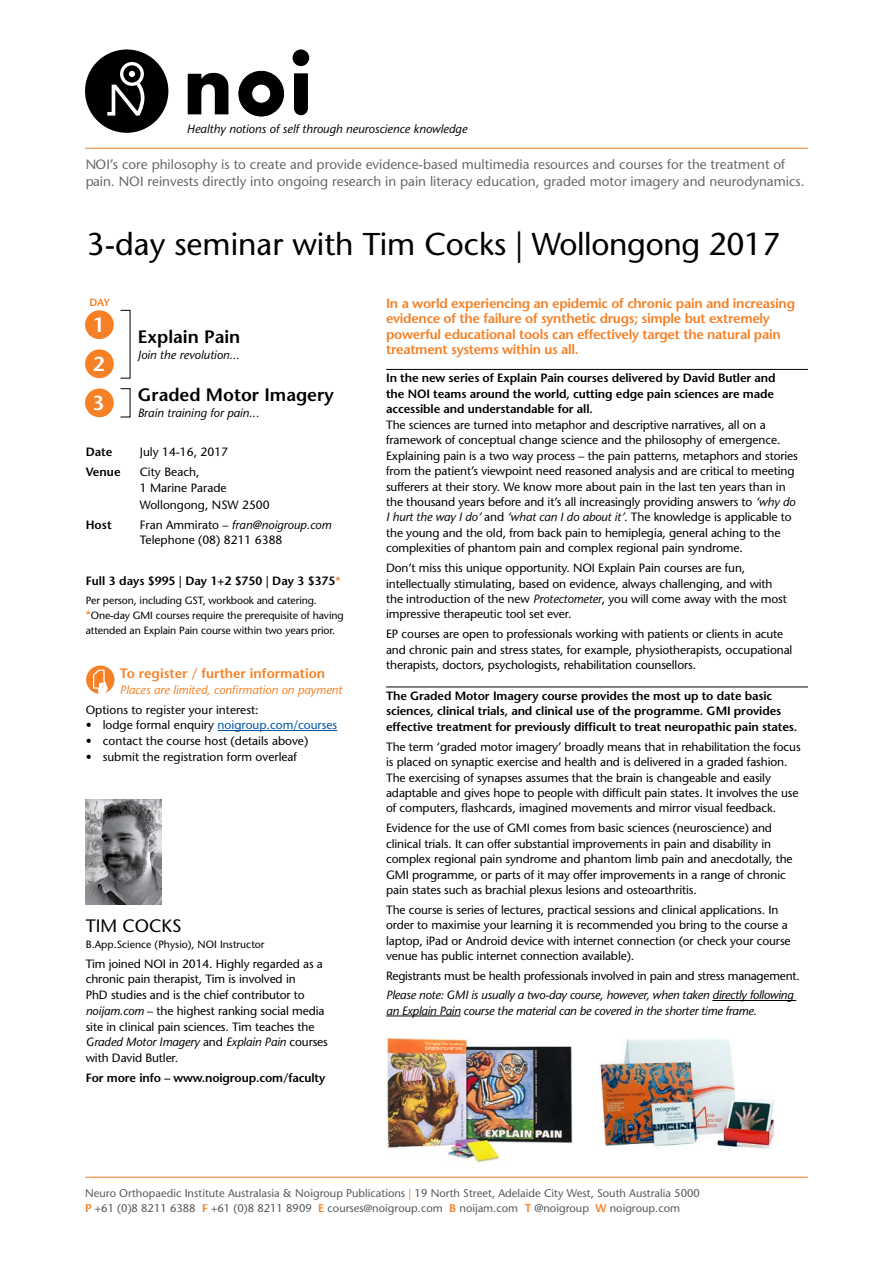
<style>
.page{position:relative;width:893px;height:1263px;background:#fff}
.page>*{position:absolute;margin:0;border:0;box-sizing:border-box;transform-origin:0 0}
.t1{font:31.5px "Stone Sans";color:#000}
.t2{font:600 20.25px/38.8px "Stone Sans";color:#fff;text-align:justify}
.t3{font:600 18px "Stone Sans";color:#000}
.t4{font:18px "Stone Sans";color:#000}
.t5{font:13.5px/16.2px "Stone Sans";color:#000}
.t6{font:600 13.5px/15.5px "Stone Sans";letter-spacing:-.02em;color:#f58025}
.t7{font:600 13.5px "Stone Sans";color:#f58025}
.t8{font:12px/15.5px "Stone Sans";letter-spacing:-.01em;color:#000}
.t9{font:600 12px/15.5px "Stone Sans";letter-spacing:-.01em;color:#000}
.t10{font:italic 12px/15.5px "Stone Sans";letter-spacing:-.02em;color:#000}
.t11{font:italic 12px "Stone Sans";color:#000}
.t12{font:12px "Stone Sans";color:#0054a4}
.t13{font:italic 12px "Stone Sans";color:#f58025}
.t14{font:11.1px/15.6px "Stone Sans";color:#58595b}
.t15{font:10.5px/15px "Stone Sans";letter-spacing:-.01em;color:#000}
.t16{font:600 10.5px "Stone Sans";color:#f58025}
.s1{font-style:italic}
.s2{color:#f58025}
.s3{font-size:12px;color:#f58025}
.s4{color:#000}
.s5{font-weight:600;color:#f58025}
.s6{font-size:10.5px}
</style>
<div class="page">
<hr style="left:85px;top:1177px;width:723px;height:1px;background:#f58025">
<hr style="left:85px;top:148px;width:723px;height:1px;background:#f58025">
<svg style="left:188px;top:73px;width:40px;height:41px"></svg>
<svg style="left:293px;top:49px;width:16px;height:66px"></svg>
<svg style="left:239px;top:71px;width:45px;height:45px"></svg>
<div style="left:251px;top:84px;width:20px;height:19px;border:1px solid #000;border-radius:50%"></div>
<div style="left:85px;top:49px;width:83px;height:84px;background:#000;border-radius:50%"></div>
<svg style="left:107px;top:62px;width:37px;height:54px"></svg>
<hr style="left:218px;top:730px;width:119px;height:1px;background:#0054a4">
<hr style="left:386px;top:369px;width:422px;height:1px;background:#000">
<hr style="left:386px;top:687px;width:422px;height:1px;background:#000">
<hr style="left:712px;top:1000px;width:84px;height:1px;background:#000">
<hr style="left:386px;top:1016px;width:74px;height:1px;background:#000">
<img style="left:386px;top:1037px;width:186px;height:126px">
<div style="left:85px;top:310px;width:29px;height:29px;background:#f58025;border-radius:50%"></div>
<div style="left:85px;top:349px;width:29px;height:29px;background:#f58025;border-radius:50%"></div>
<div style="left:85px;top:388px;width:29px;height:29px;background:#f58025;border-radius:50%"></div>
<img style="left:85px;top:800px;width:77px;height:105px">
<img style="left:600px;top:1039px;width:175px;height:110px">
<div style="left:86px;top:665px;width:28px;height:29px;background:#f58025;border-radius:50%"></div>
<svg style="left:92px;top:669px;width:16px;height:25px"></svg>
<p class="t11" style="left:187px;top:122px;width:282px">Healthy notions of self through neuroscience knowledge</p>
<p class="t5" style="left:85px;top:157px;width:721px">NOI’s core philosophy is to create and provide evidence-based multimedia resources and courses for the treatment of pain. NOI reinvests directly into ongoing research in pain literacy education, graded motor imagery and neurodynamics.</p>
<h1 class="t1" style="left:87px;top:225px;width:695px">3-day seminar with Tim Cocks | Wollongong 2017</h1>
<p class="t16" style="left:89px;top:296px;width:22px">DAY</p>
<h2 class="t2" style="left:93px;top:305px;width:13px">1<br>2<br>3</h2>
<h3 class="t3" style="left:138px;top:326px;width:104px">Explain Pain</h3>
<p class="t11" style="left:138px;top:348px;width:103px">Join the revolution...</p>
<h3 class="t3" style="left:138px;top:384px;width:198px">Graded Motor Imagery</h3>
<p class="t11" style="left:138px;top:406px;width:123px">Brain training for pain...</p>
<p class="t9" style="left:86px;top:444px;width:28px">Date</p>
<p class="t8" style="left:140px;top:444px;width:90px">July 14-16, 2017</p>
<p class="t9" style="left:86px;top:464px;width:36px">Venue</p>
<p class="t8" style="left:140px;top:463px;width:131px;line-height:16.5px">City Beach,<br>1 Marine Parade<br>Wollongong, NSW 2500</p>
<p class="t9" style="left:86px;top:517px;width:27px">Host</p>
<p class="t8" style="left:140px;top:516px;width:193px">Fran Ammirato – <span class="s1">fran@noigroup.com<br></span>Telephone (08) 8211 6388</p>
<p class="t9" style="left:86px;top:573px;width:256px">Full 3 days $995 | Day 1+2 $750 | Day 3 $375<span class="s2">*</span></p>
<p class="t15" style="left:86px;top:593px;width:259px">Per person, including GST, workbook and catering. <span class="s3">*</span>One-day GMI courses require the prerequisite of having attended an Explain Pain course within two years prior.</p>
<p class="t7" style="left:120px;top:665px;width:207px">To register / further information</p>
<p class="t13" style="left:120px;top:682px;width:224px">Places are limited, confirmation on payment</p>
<p class="t8" style="left:86px;top:702px;width:174px">Options to register your interest:</p>
<p class="t12" style="left:86px;top:718px;width:253px"><span class="s4">• lodge formal enquiry</span> noigroup.com/courses</p>
<p class="t8" style="left:86px;top:733px;width:224px">• contact the course host (details above)</p>
<p class="t8" style="left:86px;top:749px;width:213px">• submit the registration form overleaf</p>
<h3 class="t4" style="left:86px;top:915px;width:97px">TIM COCKS</h3>
<p class="t15" style="left:86px;top:936px;width:180px">B.App.Science (Physio), NOI Instructor</p>
<p class="t8" style="left:86px;top:955px;width:244px">Tim joined NOI in 2014. Highly regarded as a chronic pain therapist, Tim is involved in<br>PhD studies and is the chief contributor to <span class="s1">noijam.com</span> – the highest ranking social media site in clinical pain sciences. Tim teaches the <span class="s1">Graded Motor Imagery</span> and <span class="s1">Explain Pain</span> courses with David Butler.</p>
<p class="t9" style="left:86px;top:1070px;width:241px">For more info – www.noigroup.com/faculty</p>
<p class="t6" style="left:386px;top:295px;width:410px">In a world experiencing an epidemic of chronic pain and increasing evidence of the failure of synthetic drugs; simple but extremely powerful educational tools can effectively target the natural pain treatment systems within us all.</p>
<p class="t9" style="left:386px;top:370px;width:391px">In the new series of Explain Pain courses delivered by David Butler and the NOI teams around the world, cutting edge pain sciences are made accessible and understandable for all.</p>
<p class="t8" style="left:386px;top:417px;width:413px">The sciences are turned into metaphor and descriptive narratives, all on a framework of conceptual change science and the philosophy of emergence.<br>Explaining pain is a two way process – the pain patterns, metaphors and stories from the patient’s viewpoint need reasoned analysis and are critical to meeting sufferers at their story. We know more about pain in the last ten years than in the thousand years before and it’s all increasingly providing answers to <span class="s1">‘why do I hurt the way I do’</span> and <span class="s1">‘what can I do about it’</span>. The knowledge is applicable to the young and the old, from back pain to hemiplegia, general aching to the complexities of phantom pain and complex regional pain syndrome.</p>
<p class="t8" style="left:386px;top:560px;width:402px">Don’t miss this unique opportunity. NOI Explain Pain courses are fun, intellectually stimulating, based on evidence, always challenging, and with the introduction of the new <span class="s1">Protectometer</span>, you will come away with the most impressive therapeutic tool set ever.</p>
<p class="t8" style="left:386px;top:626px;width:408px">EP courses are open to professionals working with patients or clients in acute and chronic pain and stress states, for example, physiotherapists, occupational therapists, doctors, psychologists, rehabilitation counsellors.</p>
<p class="t9" style="left:386px;top:688px;width:413px">The Graded Motor Imagery course provides the most up to date basic sciences, clinical trials, and clinical use of the programme. GMI provides effective treatment for previously difficult to treat neuropathic pain states.</p>
<p class="t8" style="left:386px;top:739px;width:416px">The term ‘graded motor imagery’ broadly means that in rehabilitation the focus is placed on synaptic exercise and health and is delivered in a graded fashion.<br>The exercising of synapses assumes that the brain is changeable and easily adaptable and gives hope to people with difficult pain states. It involves the use of computers, flashcards, imagined movements and mirror visual feedback.</p>
<p class="t8" style="left:386px;top:820px;width:408px">Evidence for the use of GMI comes from basic sciences (neuroscience) and clinical trials. It can offer substantial improvements in pain and disability in complex regional pain syndrome and phantom limb pain and anecdotally, the GMI programme, or parts of it may offer improvements in a range of chronic pain states such as brachial plexus lesions and osteoarthritis.</p>
<p class="t8" style="left:386px;top:902px;width:406px">The course is series of lectures, practical sessions and clinical applications. In order to maximise your learning it is recommended you bring to the course a laptop, iPad or Android device with internet connection (or check your course venue has public internet connection available).</p>
<p class="t8" style="left:386px;top:968px;width:415px">Registrants must be health professionals involved in pain and stress management.</p>
<p class="t10" style="left:386px;top:987px;width:409px">Please note: GMI is usually a two-day course, however, when taken directly following an Explain Pain course the material can be covered in the shorter time frame.</p>
<p class="t14" style="left:85px;top:1185px;width:616px">Neuro Orthopaedic Institute Australasia &amp; Noigroup Publications <span class="s2">|</span> 19 North Street, Adelaide City West, South Australia 5000<br><span class="s5">P</span> +61 (0)8 8211 6388 <span class="s5">F</span> +61 (0)8 8211 8909 <span class="s5">E</span> courses<span class="s6">@</span>noigroup.com <span class="s5">B</span> noijam.com <span class="s5">T</span> @noigroup <span class="s5">W</span> noigroup.com</p>
</div>
